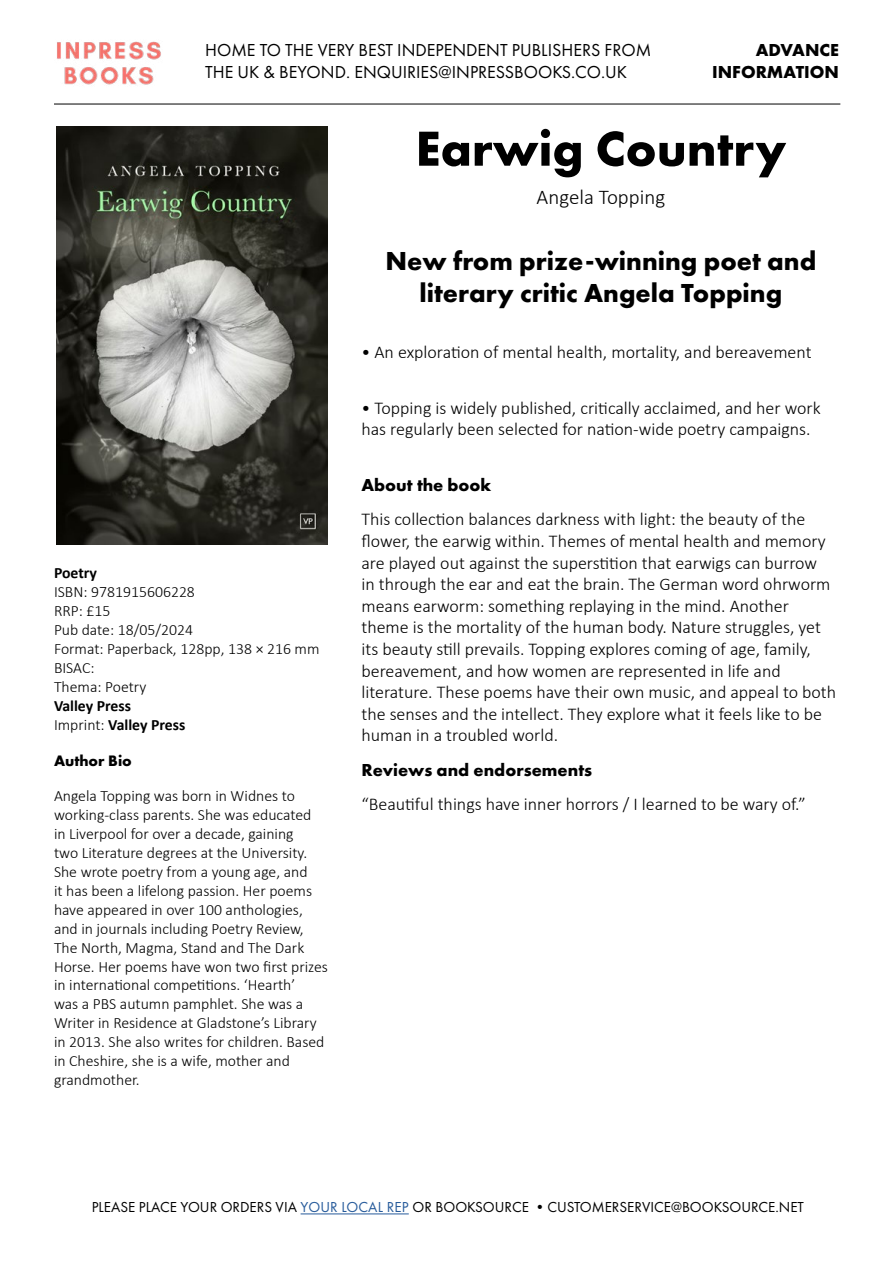
<style>
.page{position:relative;width:893px;height:1263px;background:#fff}
.page>*{position:absolute;margin:0;border:0;box-sizing:border-box;transform-origin:0 0}
.t1{font:700 51px "Futura PT";color:#000}
.t2{font:700 27px/32.4px "Futura PT";color:#000;text-align:center}
.t3{font:300 21px "Calibri";color:#000}
.t4{font:300 18px/21.6px "Calibri";color:#000}
.t5{font:18px/21.6px "Futura PT";color:#000}
.t6{font:700 18px/21.6px "Futura PT";color:#000;text-align:right}
.t7{font:300 15.75px/18.9px "Calibri";color:#000}
.t8{font:700 15.75px/18.9px "Calibri";color:#000}
.t9{font:700 15.75px "Futura PT";color:#000}
.t10{font:15px "Futura PT";color:#000}
.s1{font-weight:300}
.s2{color:#275b9b}
</style>
<div class="page">
<hr style="left:301px;top:1213px;width:108px;height:1px;background:#275b9b">
<img style="left:57px;top:41px;width:104px;height:44px">
<hr style="left:54px;top:104px;width:786px;height:1px;background:#000">
<img style="left:56px;top:127px;width:271px;height:418px">
<p class="t5" style="left:205px;top:39px;width:448px">HOME TO THE VERY BEST INDEPENDENT PUBLISHERS FROM<br>THE UK &amp; BEYOND. ENQUIRIES@INPRESSBOOKS.CO.UK</p>
<p class="t6" style="left:712px;top:39px;width:128px">ADVANCE<br>INFORMATION</p>
<p class="t8" style="left:54px;top:563px;width:45px">Poetry</p>
<p class="t7" style="left:54px;top:582px;width:267px">ISBN: 9781915606228<br>RRP: £15<br>Pub date: 18/05/2024<br>Format: Paperback, 128pp, 138 × 216 mm<br>BISAC:<br>Thema: Poetry</p>
<p class="t8" style="left:54px;top:696px;width:133px">Valley Press<br><span class="s1">Imprint:</span> Valley Press</p>
<p class="t9" style="left:54px;top:750px;width:79px">Author Bio</p>
<p class="t7" style="left:54px;top:787px;width:275px">Angela Topping was born in Widnes to working-class parents. She was educated<br>in Liverpool for over a decade, gaining<br>two Literature degrees at the University.<br>She wrote poetry from a young age, and<br>it has been a lifelong passion. Her poems have appeared in over 100 anthologies, and in journals including Poetry Review, The North, Magma, Stand and The Dark Horse. Her poems have won two first prizes in international competitions. ‘Hearth’<br>was a PBS autumn pamphlet. She was a Writer in Residence at Gladstone’s Library in 2013. She also writes for children. Based in Cheshire, she is a wife, mother and grandmother.</p>
<h1 class="t1" style="left:415px;top:116px;width:372px">Earwig Country</h1>
<p class="t3" style="left:537px;top:184px;width:130px">Angela Topping</p>
<h2 class="t2" style="left:385px;top:244px;width:432px">New from prize-winning poet and literary critic Angela Topping</h2>
<p class="t4" style="left:361px;top:341px;width:452px">• An exploration of mental health, mortality, and bereavement</p>
<p class="t4" style="left:361px;top:397px;width:461px">• Topping is widely published, critically acclaimed, and her work has regularly been selected for nation-wide poetry campaigns.</p>
<p class="t6" style="left:361px;top:474px;width:131px">About the book</p>
<p class="t4" style="left:361px;top:508px;width:476px">This collection balances darkness with light: the beauty of the flower, the earwig within. Themes of mental health and memory are played out against the superstition that earwigs can burrow<br>in through the ear and eat the brain. The German word ohrworm means earworm: something replaying in the mind. Another theme is the mortality of the human body. Nature struggles, yet its beauty still prevails. Topping explores coming of age, family, bereavement, and how women are represented in life and literature. These poems have their own music, and appeal to both the senses and the intellect. They explore what it feels like to be human in a troubled world.</p>
<p class="t6" style="left:361px;top:758px;width:232px">Reviews and endorsements</p>
<p class="t4" style="left:361px;top:793px;width:446px">“Beautiful things have inner horrors / I learned to be wary of.”</p>
<p class="t10" style="left:92px;top:1198px;width:714px">PLEASE PLACE YOUR ORDERS VIA <span class="s2">YOUR LOCAL REP</span> OR BOOKSOURCE •CUSTOMERSERVICE@BOOKSOURCE.NET</p>
</div>
